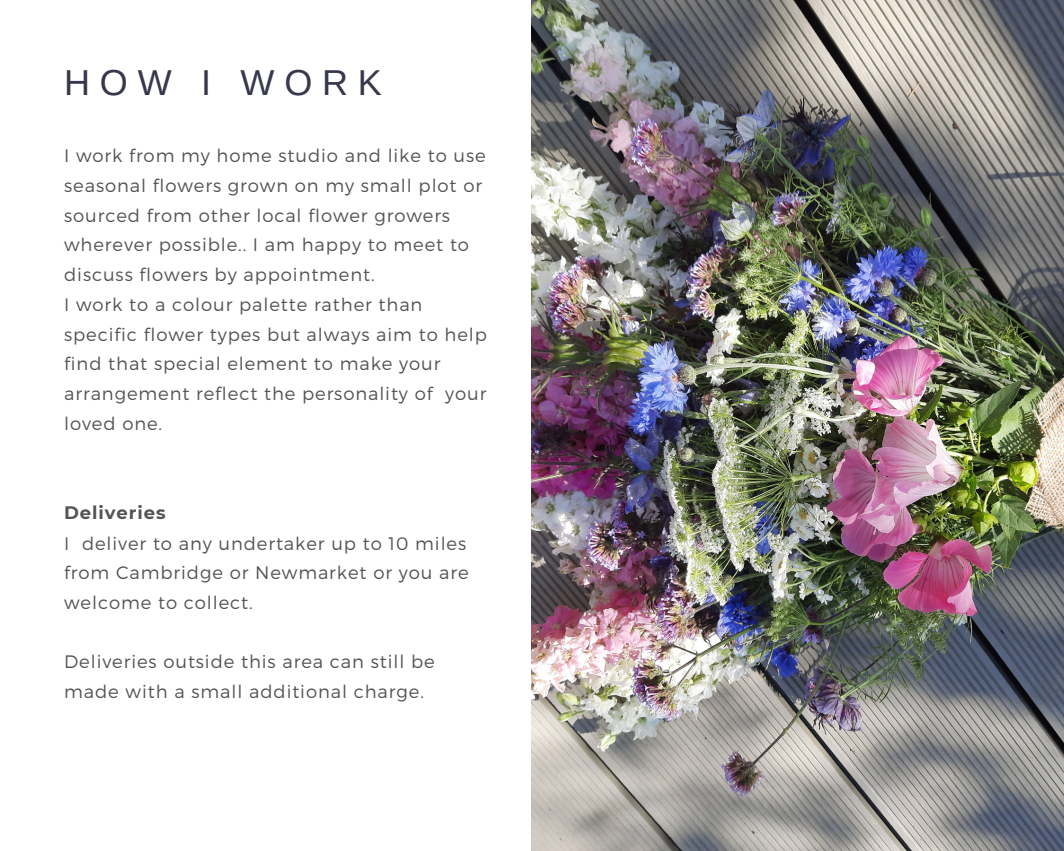
<style>
.page{position:relative;width:1064px;height:851px;background:#fff}
.page>*{position:absolute;margin:0;border:0;box-sizing:border-box;transform-origin:0 0}
.t1{font:36px "Arimo";letter-spacing:.27em;color:#36384c}
.t2{font:300 18px/29.7px "Montserrat";letter-spacing:.05em;color:#545454}
.t3{font:700 18px "Montserrat";letter-spacing:.05em;color:#545454}
</style>
<div class="page">
<img style="left:531px;top:0;width:532px;height:850px">
<p class="t1" style="left:64px;top:63px;width:319px">HOW I WORK</p>
<h1 class="t2" style="left:64px;top:140px;width:423px">I work from my home studio and like to use seasonal flowers grown on my small plot or sourced from other local flower growers wherever possible.. I am happy to meet to discuss flowers by appointment.</h1>
<p class="t2" style="left:64px;top:289px;width:424px">I work to a colour palette rather than specific flower types but always aim to help find that special element to make your arrangement reflect the personality of your loved one.</p>
<p class="t3" style="left:64px;top:501px;width:103px">Deliveries</p>
<p class="t2" style="left:64px;top:527px;width:406px">I deliver to any undertaker up to 10 miles from Cambridge or Newmarket or you are welcome to collect.</p>
<p class="t2" style="left:64px;top:646px;width:372px">Deliveries outside this area can still be made with a small additional charge.</p>
</div>
